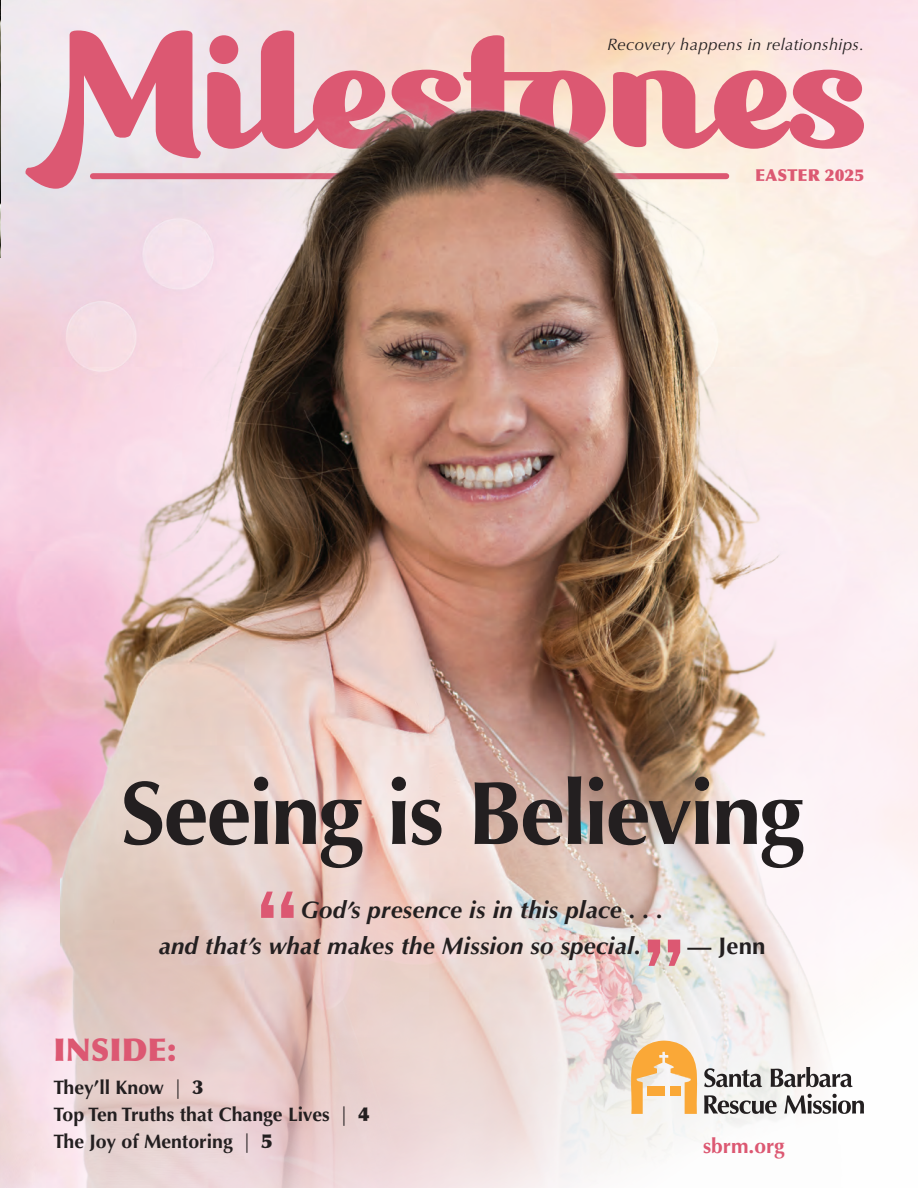
<style>
.page{position:relative;width:918px;height:1188px;background:#fff}
.page>*{position:absolute;margin:0;border:0;box-sizing:border-box;transform-origin:0 0}
.t1{font:700 90px "Optima";letter-spacing:-.03em;color:#231f20}
.t2{font:900 31.5px "Optima";color:#dc5872}
.t3{font:italic 700 24px/36px "Optima";letter-spacing:.01em;color:#231f20}
.t4{font:700 24px "Optima";color:#231f20}
.t5{font:700 21px "Optima";color:#dc5872}
.t6{font:700 19.5px/27px "Optima";color:#231f20}
.t7{font:italic 16.5px "Optima";letter-spacing:.02em;color:#231f20}
.t8{font:900 16.5px "Optima";letter-spacing:.005em;color:#dc5872}
.s1{font-style:normal}
.s2{font-weight:400}
.s3{font-weight:900}
</style>
<div class="page">
<svg style="left:25px;top:30px;width:35px;height:159px;background:#e8d2da"></svg>
<svg style="left:857px;top:70px;width:7px;height:79px"></svg>
<img style="left:60px;top:8px;width:797px;height:1180px">
<hr style="left:0;top:0;width:1px;height:676px;background:#dc5872">
<svg style="left:41px;top:694px;width:845px;height:255px"></svg>
<svg style="left:261px;top:892px;width:33px;height:26px"></svg>
<svg style="left:648px;top:940px;width:32px;height:26px"></svg>
<img style="left:0;top:0;width:1px;height:257px">
<svg style="left:631px;top:1041px;width:66px;height:73px"></svg>
<div style="left:648px;top:1086px;width:17px;height:10px;background:#faa837"></div>
<div style="left:670px;top:1086px;width:11px;height:10px;background:#faa837"></div>
<svg style="left:704px;top:1068px;width:58px;height:19px"></svg>
<svg style="left:771px;top:1067px;width:82px;height:20px"></svg>
<svg style="left:704px;top:1095px;width:73px;height:19px"></svg>
<svg style="left:784px;top:1094px;width:80px;height:20px"></svg>
<p class="t7" style="left:607px;top:35px;width:258px">Recovery happens in relationships.</p>
<p class="t8" style="left:755px;top:165px;width:111px">EASTER 2025</p>
<h1 class="t1" style="left:121px;top:761px;width:685px">Seeing is Believing</h1>
<p class="t3" style="left:159px;top:892px;width:506px;text-indent:142px">God’s presence is in this place . . . and that’s what makes the Mission so special<span class="s1">.</span></p>
<p class="t4" style="left:687px;top:932px;width:80px">— Jenn</p>
<h2 class="t2" style="left:54px;top:1030px;width:125px">INSIDE:</h2>
<p class="t6" style="left:54px;top:1075px;width:317px">They’ll Know <span class="s2">|</span> <span class="s3">3<br></span>Top Ten Truths that Change Lives <span class="s2">|</span> <span class="s3">4<br></span>The Joy of Mentoring <span class="s2">|</span> <span class="s3">5</span></p>
<p class="t5" style="left:703px;top:1133px;width:83px">sbrm.org</p>
</div>
